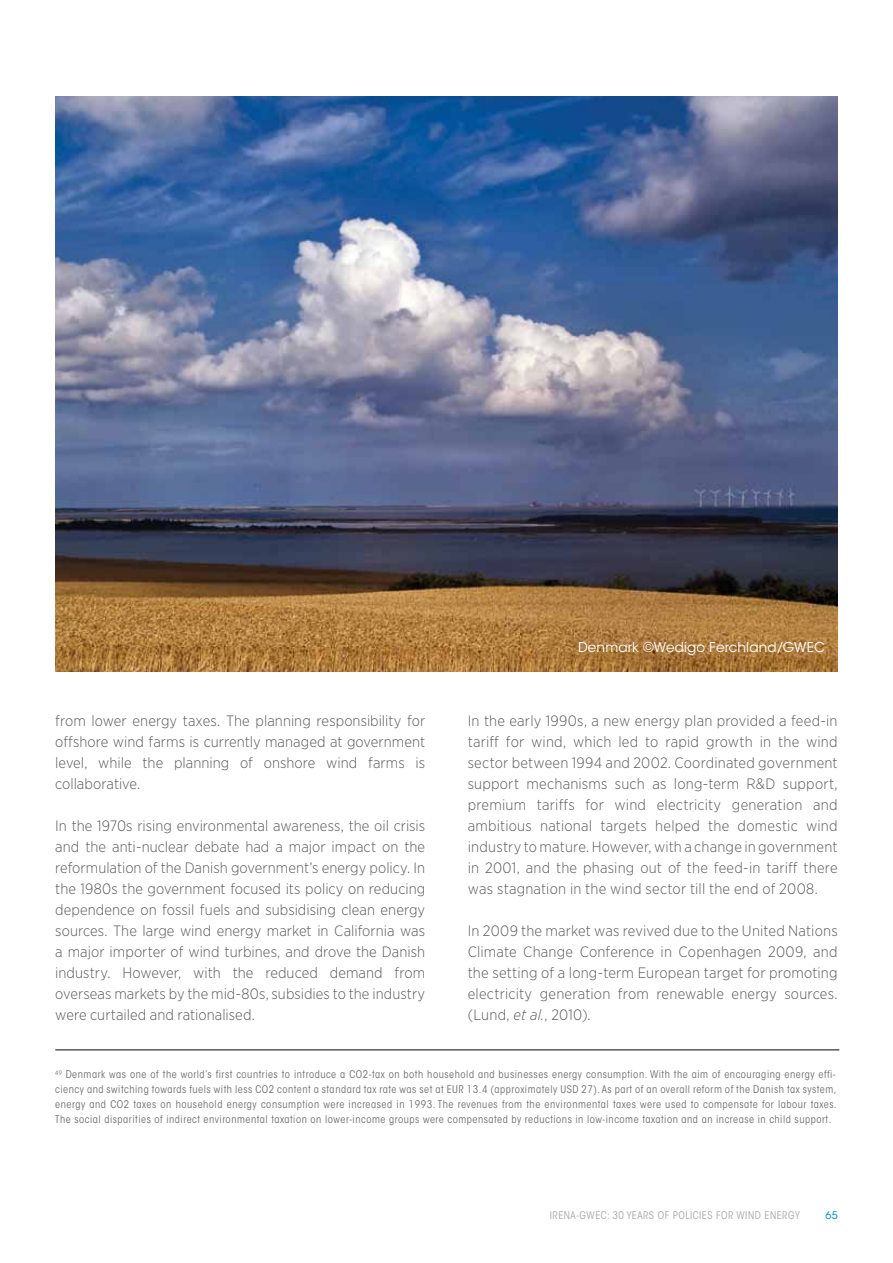
<style>
.page{position:relative;width:893px;height:1263px;background:#fff}
.page>*{position:absolute;margin:0;border:0;box-sizing:border-box;transform-origin:0 0}
.t1{font:300 15px/21px "Gotham Narrow";letter-spacing:.005em;color:#58595b;text-align:justify}
.t2{font:13.5px "ITC Avant Garde Std";letter-spacing:.01em;color:#fff}
.t3{font:condensed 10.5px/15px "ITC Avant Garde Std";letter-spacing:.05em;color:#6d6e71}
.t4{font:condensed 10.5px "ITC Avant Garde Std";letter-spacing:.05em;color:#a7a9ac}
.t5{font:10.5px "ITC Avant Garde Std";color:#008abb}
.s1{font-style:italic}
</style>
<div class="page">
<img style="left:55px;top:96px;width:783px;height:576px">
<hr style="left:55px;top:1049px;width:784px;height:1px;background:#58595b">
<p class="t1" style="left:55px;top:710px;width:371px">from lower energy taxes. The planning responsibility for offshore wind farms is currently managed at government level, while the planning of onshore wind farms is collaborative.</p>
<p class="t1" style="left:55px;top:815px;width:371px">In the 1970s rising environmental awareness, the oil crisis and the anti-nuclear debate had a major impact on the reformulation of the Danish government’s energy policy. In the 1980s the government focused its policy on reducing dependence on fossil fuels and subsidising clean energy sources. The large wind energy market in California was a major importer of wind turbines, and drove the Danish industry. However, with the reduced demand from overseas markets by the mid-80s, subsidies to the industry were curtailed and rationalised.</p>
<p class="t2" style="left:578px;top:639px;width:248px">Denmark ©Wedigo Ferchland/GWEC</p>
<p class="t1" style="left:468px;top:710px;width:371px">In the early 1990s, a new energy plan provided a feed-in tariff for wind, which led to rapid growth in the wind sector between 1994 and 2002. Coordinated government support mechanisms such as long-term R&amp;D support, premium tariffs for wind electricity generation and ambitious national targets helped the domestic wind industry to mature. However, with a change in government in 2001, and the phasing out of the feed-in tariff there was stagnation in the wind sector till the end of 2008.</p>
<p class="t1" style="left:468px;top:920px;width:371px">In 2009 the market was revived due to the United Nations Climate Change Conference in Copenhagen 2009, and the setting of a long-term European target for promoting electricity generation from renewable energy sources. (Lund, <span class="s1">et al.</span>, 2010).</p>
<p class="t3" style="left:55px;top:1067px;width:782px"><sup>49</sup> Denmark was one of the world’s first countries to introduce a CO2-tax on both household and businesses energy consumption. With the aim of encouraging energy effi&shy;ciency and switching towards fuels with less CO2 content a standard tax rate was set at EUR</p>
<p class="t3" style="left:467px;top:1082px;width:101px">13.4 (approximately USD</p>
<p class="t3" style="left:55px;top:1082px;width:783px;text-align:justify;text-indent:526px">27). As part of an overall reform of the Danish tax system, energy and CO2 taxes on household energy consumption were increased in 1993. The revenues from the environmental taxes were used to compensate for labour taxes.<br>The social disparities of indirect environmental taxation on lower-income groups were compensated by reductions in low-income taxation and an increase in child support.</p>
<p class="t4" style="left:550px;top:1209px;width:251px">IRENA-GWEC: 30 YEARS OF POLICIES FOR WIND ENERGY</p>
<p class="t5" style="left:826px;top:1209px;width:14px">65</p>
</div>
